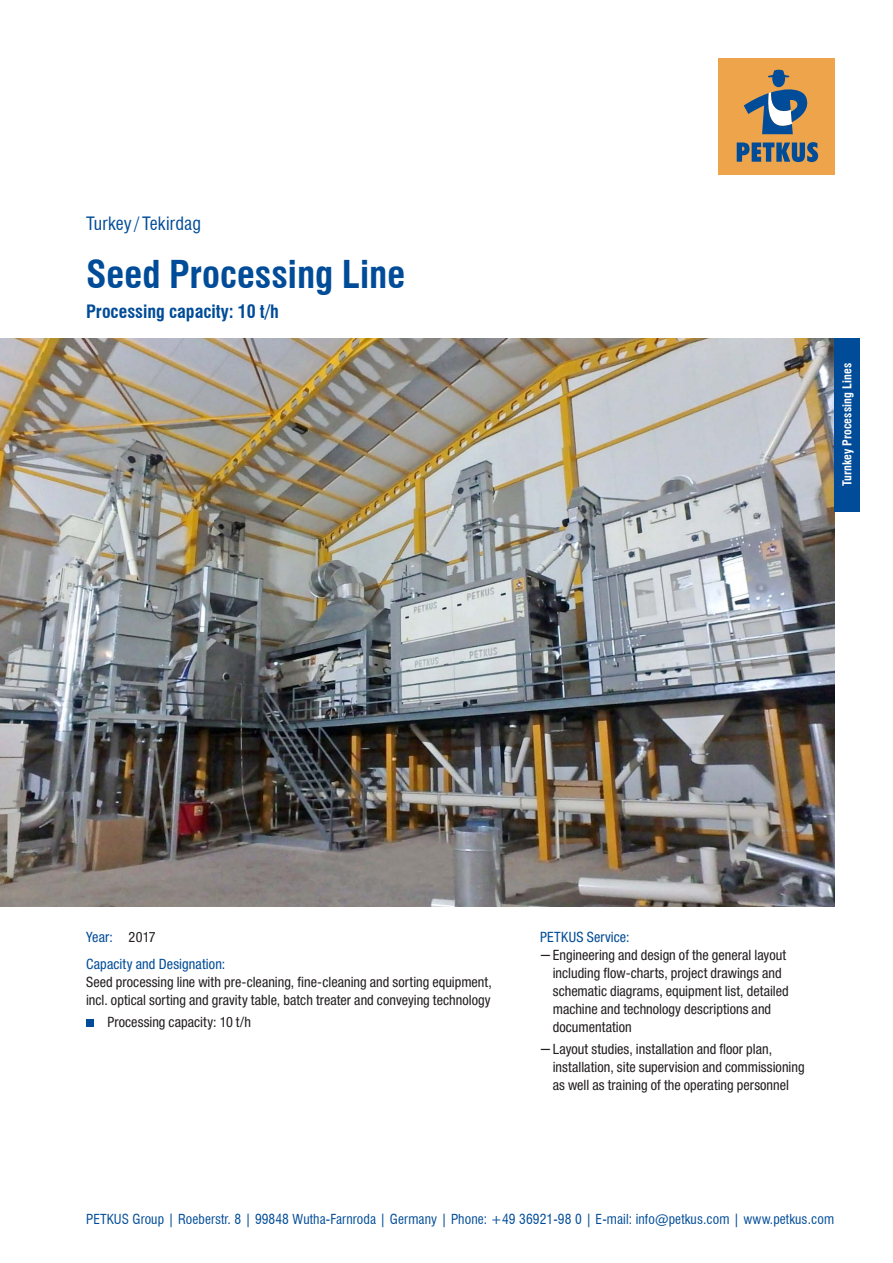
<style>
.page{position:relative;width:893px;height:1263px;background:#fff}
.page>*{position:absolute;margin:0;border:0;box-sizing:border-box;transform-origin:0 0}
.t1{font:700 condensed 37.5px "Swiss 721 BT";color:#014c98}
.t2{font:700 condensed 18px "Swiss 721 BT";color:#014c98}
.t3{font:condensed 18px "Swiss 721 BT";letter-spacing:.01em;color:#014c98}
.t4{font:condensed 14.25px/18px "Helvetica Neue LTW1 G";color:#231f20}
.t5{font:condensed 14.25px/26.5px "Helvetica Neue LTW1 G";letter-spacing:.01em;color:#014c98}
.t6{font:condensed 13.5px "Swiss 721 BT";letter-spacing:.005em;color:#014c98}
.t7{font:700 condensed 12px "Swiss 721 BT";letter-spacing:.01em;color:#fff}
.s1{color:#231f20}
.s2{font-size:18px}
</style>
<div class="page">
<div style="left:719px;top:58px;width:116px;height:116px;background:#eea44b"></div>
<svg style="left:744px;top:69px;width:64px;height:65px"></svg>
<svg style="left:737px;top:142px;width:81px;height:20px"></svg>
<img style="left:0;top:338px;width:834px;height:568px">
<div style="left:834px;top:338px;width:26px;height:173px;background:#014c98"></div>
<div style="left:86px;top:1019px;width:8px;height:8px;background:#014c98"></div>
<p class="t3" style="left:86px;top:212px;width:116px">Turkey / Tekirdag</p>
<h1 class="t1" style="left:86px;top:252px;width:321px">Seed Processing Line</h1>
<p class="t2" style="left:86px;top:301px;width:194px">Processing capacity: 10 t/h</p>
<p class="t7" style="left:840px;top:486px;width:125px;rotate:-90deg">Turnkey Processing Lines</p>
<p class="t5" style="left:86px;top:924px;width:141px">Year: <span class="s1">2017<br></span>Capacity and Designation:</p>
<p class="t4" style="left:86px;top:972px;width:407px">Seed processing line with pre-cleaning, fine-cleaning and sorting equipment, incl. optical sorting and gravity table, batch treater and conveying technology</p>
<p class="t4" style="left:107px;top:1013px;width:145px">Processing capacity: 10 t/h</p>
<p class="t5" style="left:540px;top:924px;width:91px">PETKUS Service:</p>
<p class="t4" style="left:540px;top:946px;width:248px"><span class="s2">−</span>Engineering and design of the general layout</p>
<p class="t4" style="left:553px;top:964px;width:230px">including flow-charts, project drawings and</p>
<p class="t4" style="left:553px;top:982px;width:238px">schematic diagrams, equipment list, detailed</p>
<p class="t4" style="left:553px;top:1000px;width:220px">machine and technology descriptions and</p>
<p class="t4" style="left:553px;top:1018px;width:81px">documentation</p>
<p class="t4" style="left:553px;top:1040px;width:253px;text-indent:-13px"><span class="s2">−</span>Layout studies, installation and floor plan, installation, site supervision and commissioning as well as training of the operating personnel</p>
<p class="t6" style="left:86px;top:1211px;width:749px">PETKUS Group | Roeberstr. 8 | 99848 Wutha-Farnroda | Germany | Phone: +49 36921-98 0 | E-mail: info@petkus.com | www.petkus.com</p>
</div>
